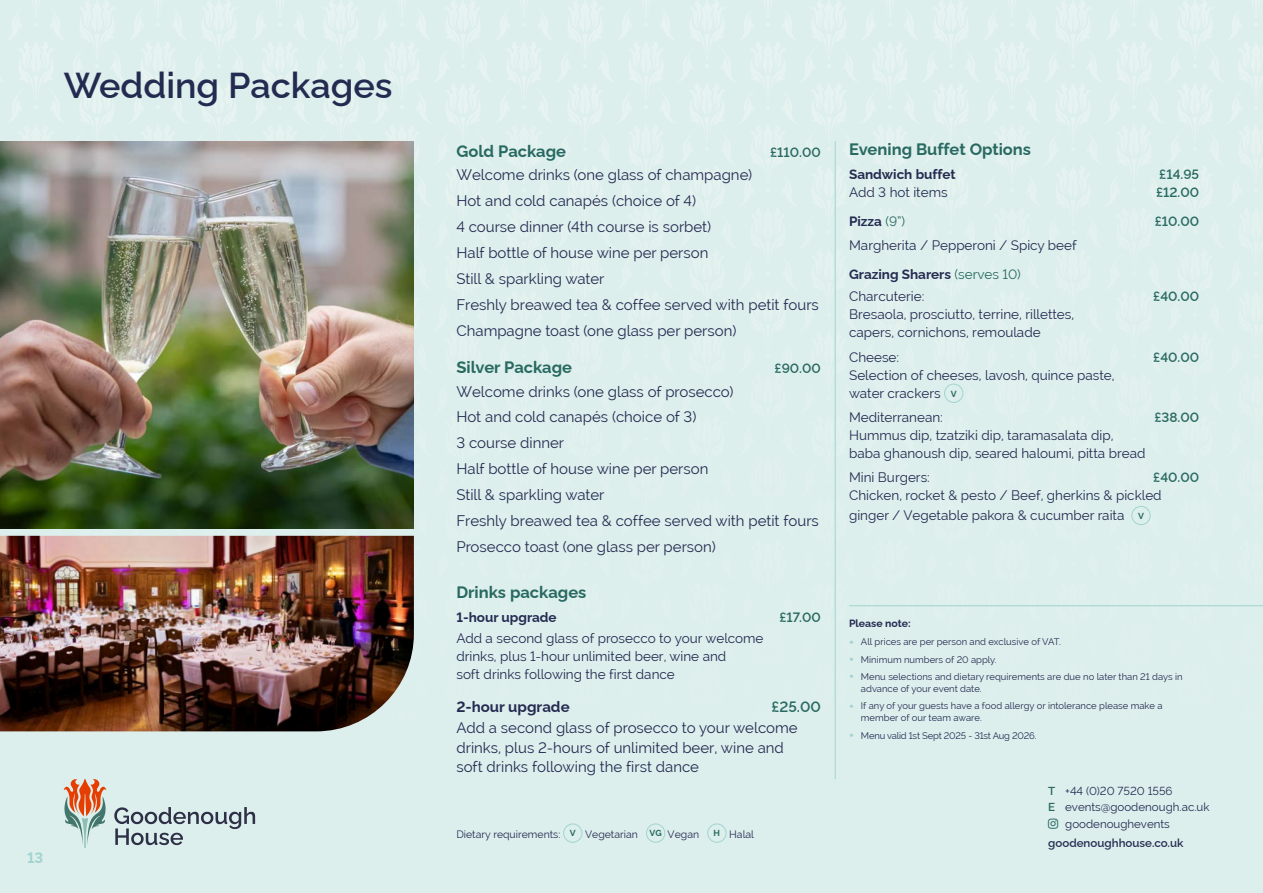
<style>
.page{position:relative;width:1263px;height:893px;background:#ddefed}
.page>*{position:absolute;margin:0;border:0;box-sizing:border-box;transform-origin:0 0}
.t1{font:600 36px "Raleway";color:#242b51}
.t2{font:700 16.5px "Raleway";color:#286961}
.t3{font:15px/25.8px "Raleway";color:#242b51}
.t4{font:700 15px "Raleway";color:#242b51}
.t5{font:600 15px "Raleway";color:#286961}
.t6{font:700 15px "Raleway";color:#a0d4cf}
.t7{font:13.5px/18px "Raleway";color:#242b51}
.t8{font:600 13.5px "Raleway";color:#286961}
.t9{font:700 13.5px "Raleway";color:#242b51}
.t10{font:11.55px "Raleway";color:#242b51}
.t11{font:600 11.55px "Raleway";color:#242b51}
.t12{font:10.5px "Raleway";color:#242b51}
.t13{font:700 10.5px "Raleway";color:#242b51}
.t14{font:9.45px/12px "Raleway";color:#242b51}
.t15{font:9.45px "Raleway";letter-spacing:-.02em;color:#242b51}
.s1{font-weight:700;font-size:8.7px;color:#286961}
.s2{font-weight:400;color:#286961}
.s3{font-weight:700}
.s4{color:#286961}
.s5{font-weight:900;font-size:13.5px;color:#a0d4cf}
.s6{font-weight:600;color:#286961}
</style>
<div class="page">
<div style="left:944px;top:384px;width:19px;height:19px;border:1px solid #a0d4cf;border-radius:50%"></div>
<div style="left:1131px;top:506px;width:20px;height:19px;border:1px solid #a0d4cf;border-radius:50%"></div>
<hr style="left:835px;top:141px;width:1px;height:638px;background:#a0d4cf">
<img style="left:0;top:141px;width:414px;height:387px">
<hr style="left:849px;top:605px;width:414px;height:1px;background:#a0d4cf">
<svg style="left:114px;top:807px;width:141px;height:38px"></svg>
<svg style="left:64px;top:779px;width:42px;height:69px"></svg>
<div style="left:563px;top:823px;width:19px;height:20px;border:1px solid #a0d4cf;border-radius:50%"></div>
<div style="left:646px;top:823px;width:19px;height:20px;border:1px solid #a0d4cf;border-radius:50%"></div>
<div style="left:707px;top:823px;width:19px;height:20px;border:1px solid #a0d4cf;border-radius:50%"></div>
<img style="left:0;top:536px;width:414px;height:195px">
<h1 class="t1" style="left:64px;top:57px;width:330px">Wedding Packages</h1>
<p class="t6" style="left:27px;top:846px;width:18px">13</p>
<p class="t2" style="left:456px;top:138px;width:111px">Gold Package</p>
<p class="t8" style="left:770px;top:141px;width:52px">£110.00</p>
<p class="t3" style="left:456px;top:162px;width:364px">Welcome drinks (one glass of champagne)<br>Hot and cold canapés (choice of 4)<br>4 course dinner (4th course is sorbet)<br>Half bottle of house wine per person<br>Still &amp; sparkling water<br>Freshly breawed tea &amp; coffee served with petit fours Champagne toast (one glass per person)</p>
<p class="t2" style="left:456px;top:354px;width:117px">Silver Package</p>
<p class="t8" style="left:774px;top:358px;width:48px">£90.00</p>
<p class="t3" style="left:456px;top:378px;width:364px">Welcome drinks (one glass of prosecco)<br>Hot and cold canapés (choice of 3)<br>3 course dinner<br>Half bottle of house wine per person<br>Still &amp; sparkling water<br>Freshly breawed tea &amp; coffee served with petit fours Prosecco toast (one glass per person)</p>
<p class="t2" style="left:456px;top:579px;width:131px">Drinks packages</p>
<p class="t9" style="left:456px;top:607px;width:102px">1-hour upgrade</p>
<p class="t8" style="left:779px;top:607px;width:43px">£17.00</p>
<p class="t7" style="left:456px;top:629px;width:309px">Add a second glass of prosecco to your welcome drinks, plus 1-hour unlimited beer, wine and<br>soft drinks following the first dance</p>
<p class="t4" style="left:456px;top:695px;width:115px">2-hour upgrade</p>
<p class="t5" style="left:771px;top:695px;width:51px">£25.00</p>
<p class="t3" style="left:456px;top:718px;width:343px;line-height:19.5px">Add a second glass of prosecco to your welcome drinks, plus 2-hours of unlimited beer, wine and soft drinks following the first dance</p>
<p class="t12" style="left:456px;top:828px;width:244px">Dietary requirements: <span class="s1">V</span> Vegetarian <span class="s1">VG</span> Vegan</p>
<p class="t12" style="left:714px;top:828px;width:42px"><span class="s1">H</span> Halal</p>
<p class="t2" style="left:849px;top:136px;width:183px">Evening Buffet Options</p>
<p class="t9" style="left:849px;top:164px;width:108px">Sandwich buffet</p>
<p class="t8" style="left:1159px;top:164px;width:41px">£14.95</p>
<p class="t7" style="left:849px;top:184px;width:100px">Add 3 hot items</p>
<p class="t8" style="left:1156px;top:182px;width:45px">£12.00</p>
<p class="t9" style="left:849px;top:211px;width:58px">Pizza <span class="s2">(9”)</span></p>
<p class="t8" style="left:1155px;top:211px;width:46px">£10.00</p>
<p class="t7" style="left:849px;top:231px;width:229px;line-height:28.7px">Margherita / Pepperoni / Spicy beef<br><span class="s3">Grazing Sharers</span> <span class="s4">(serves 10)</span></p>
<p class="t7" style="left:849px;top:287px;width:77px">Charcuterie:</p>
<p class="t8" style="left:1153px;top:286px;width:47px">£40.00</p>
<p class="t7" style="left:849px;top:305px;width:227px">Bresaola, prosciutto, terrine, rillettes, capers, cornichons, remoulade</p>
<p class="t7" style="left:849px;top:348px;width:52px">Cheese:</p>
<p class="t8" style="left:1153px;top:346px;width:47px">£40.00</p>
<p class="t7" style="left:849px;top:366px;width:267px">Selection of cheeses, lavosh, quince paste, water crackers <span class="s1">V</span></p>
<p class="t7" style="left:849px;top:408px;width:95px">Mediterranean:</p>
<p class="t8" style="left:1154px;top:407px;width:46px">£38.00</p>
<p class="t7" style="left:849px;top:426px;width:298px">Hummus dip, tzatziki dip, taramasalata dip, baba ghanoush dip, seared haloumi, pitta bread</p>
<p class="t7" style="left:849px;top:469px;width:82px">Mini Burgers:</p>
<p class="t8" style="left:1153px;top:467px;width:47px">£40.00</p>
<p class="t7" style="left:849px;top:486px;width:314px;line-height:19.5px">Chicken, rocket &amp; pesto / Beef, gherkins &amp; pickled ginger / Vegetable pakora &amp; cucumber raita <span class="s1">V</span></p>
<p class="t13" style="left:849px;top:615px;width:63px">Please note:</p>
<p class="t14" style="left:849px;top:636px;width:213px"><span class="s5">•</span> All prices are per person and exclusive of VAT.</p>
<p class="t14" style="left:849px;top:653px;width:149px"><span class="s5">•</span> Minimum numbers of 20 apply.</p>
<p class="t14" style="left:861px;top:671px;width:323px;text-indent:-12px"><span class="s5">•</span> Menu selections and dietary requirements are due no later than 21 days in advance of your event date.</p>
<p class="t14" style="left:861px;top:700px;width:303px;text-indent:-12px"><span class="s5">•</span> If any of your guests have a food allergy or intolerance please make a member of our team aware.</p>
<p class="t15" style="left:849px;top:730px;width:189px"><span class="s5">•</span> Menu valid 1st Sept 2025 - 31st Aug 2026.</p>
<p class="t10" style="left:1048px;top:784px;width:126px"><span class="s6">T</span> +44 (0)20 7520 1556</p>
<p class="t10" style="left:1048px;top:800px;width:163px"><span class="s6">E</span> events@goodenough.ac.uk</p>
<p class="t10" style="left:1065px;top:817px;width:106px">goodenoughevents</p>
<p class="t11" style="left:1048px;top:834px;width:137px">goodenoughhouse.co.uk</p>
</div>
